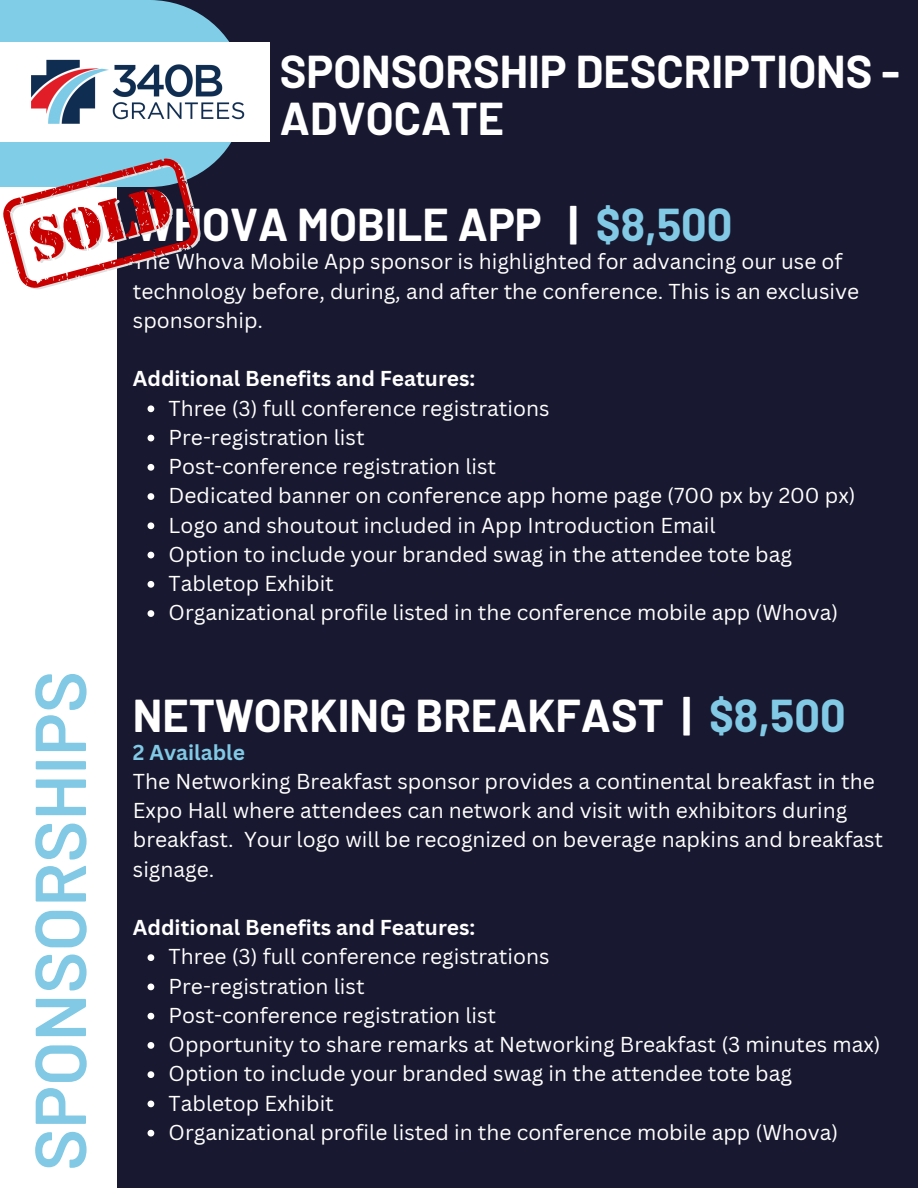
<style>
.page{position:relative;width:918px;height:1188px;background:#fff}
.page>*{position:absolute;margin:0;border:0;box-sizing:border-box;transform-origin:0 0}
.t1{font:600 71.85px "Barlow";color:#81c9e4}
.t2{font:700 45px/47.2px "Barlow";color:#fff}
.t3{font:21px/29.2px "Canva Sans";color:#fff}
.t4{font:700 21px "Canva Sans";color:#fff}
.t5{font:700 21px "Canva Sans";color:#81c9e4}
.s1{color:#81c9e4}
</style>
<div class="page">
<div style="left:117px;top:0;width:801px;height:1188px;background:#181830"></div>
<svg style="left:0;top:0;width:245px;height:187px;fill:#80cde7"></svg>
<img style="left:0;top:42px;width:270px;height:99px">
<svg style="left:148px;top:405px;width:6px;height:7px"></svg>
<svg style="left:148px;top:435px;width:6px;height:6px"></svg>
<svg style="left:148px;top:464px;width:6px;height:7px"></svg>
<svg style="left:148px;top:493px;width:6px;height:7px"></svg>
<svg style="left:148px;top:522px;width:6px;height:7px"></svg>
<svg style="left:148px;top:552px;width:6px;height:6px"></svg>
<svg style="left:148px;top:581px;width:6px;height:7px"></svg>
<svg style="left:148px;top:610px;width:6px;height:7px"></svg>
<svg style="left:148px;top:954px;width:6px;height:7px"></svg>
<svg style="left:148px;top:984px;width:6px;height:6px"></svg>
<svg style="left:148px;top:1013px;width:6px;height:7px"></svg>
<svg style="left:148px;top:1042px;width:6px;height:7px"></svg>
<svg style="left:148px;top:1071px;width:6px;height:7px"></svg>
<svg style="left:148px;top:1101px;width:6px;height:6px"></svg>
<svg style="left:148px;top:1130px;width:6px;height:7px"></svg>
<svg style="left:2px;top:158px;width:199px;height:132px"></svg>
<h2 class="t1" style="left:14px;top:1171px;width:502px;rotate:-90deg">SPONSORSHIPS</h2>
<p class="t2" style="left:280px;top:46px;width:622px">SPONSORSHIP DESCRIPTIONS -<br>ADVOCATE</p>
<h3 class="t2" style="left:135px;top:200px;width:599px">WHOVA MOBILE APP | <span class="s1">$8,500</span></h3>
<p class="t3" style="left:133px;top:247px;width:728px">The Whova Mobile App sponsor is highlighted for advancing our use of technology before, during, and after the conference. This is an exclusive sponsorship.</p>
<p class="t4" style="left:133px;top:364px;width:344px">Additional Benefits and Features:</p>
<p class="t3" style="left:169px;top:393px;width:383px">Three (3) full conference registrations</p>
<p class="t3" style="left:169px;top:422px;width:198px">Pre-registration list</p>
<p class="t3" style="left:169px;top:451px;width:329px">Post-conference registration list</p>
<p class="t3" style="left:169px;top:481px;width:689px">Dedicated banner on conference app home page (700 px by 200 px)</p>
<p class="t3" style="left:169px;top:510px;width:549px">Logo and shoutout included in App Introduction Email</p>
<p class="t3" style="left:169px;top:539px;width:625px">Option to include your branded swag in the attendee tote bag</p>
<h2 class="t3" style="left:169px;top:568px;width:167px">Tabletop Exhibit</h2>
<p class="t3" style="left:169px;top:598px;width:671px">Organizational profile listed in the conference mobile app (Whova)</p>
<p class="t2" style="left:133px;top:690px;width:714px">NETWORKING BREAKFAST | <span class="s1">$8,500</span></p>
<h3 class="t5" style="left:133px;top:737px;width:114px">2 Available</h3>
<p class="t3" style="left:133px;top:766px;width:752px">The Networking Breakfast sponsor provides a continental breakfast in the Expo Hall where attendees can network and visit with exhibitors during breakfast. Your logo will be recognized on beverage napkins and breakfast signage.</p>
<p class="t4" style="left:133px;top:913px;width:344px">Additional Benefits and Features:</p>
<p class="t3" style="left:169px;top:942px;width:383px">Three (3) full conference registrations</p>
<p class="t3" style="left:169px;top:971px;width:198px">Pre-registration list</p>
<p class="t3" style="left:169px;top:1000px;width:329px">Post-conference registration list</p>
<p class="t3" style="left:169px;top:1029px;width:714px">Opportunity to share remarks at Networking Breakfast (3 minutes max)</p>
<p class="t3" style="left:169px;top:1059px;width:625px">Option to include your branded swag in the attendee tote bag</p>
<p class="t3" style="left:169px;top:1088px;width:167px">Tabletop Exhibit</p>
<p class="t3" style="left:169px;top:1117px;width:671px">Organizational profile listed in the conference mobile app (Whova)</p>
</div>
